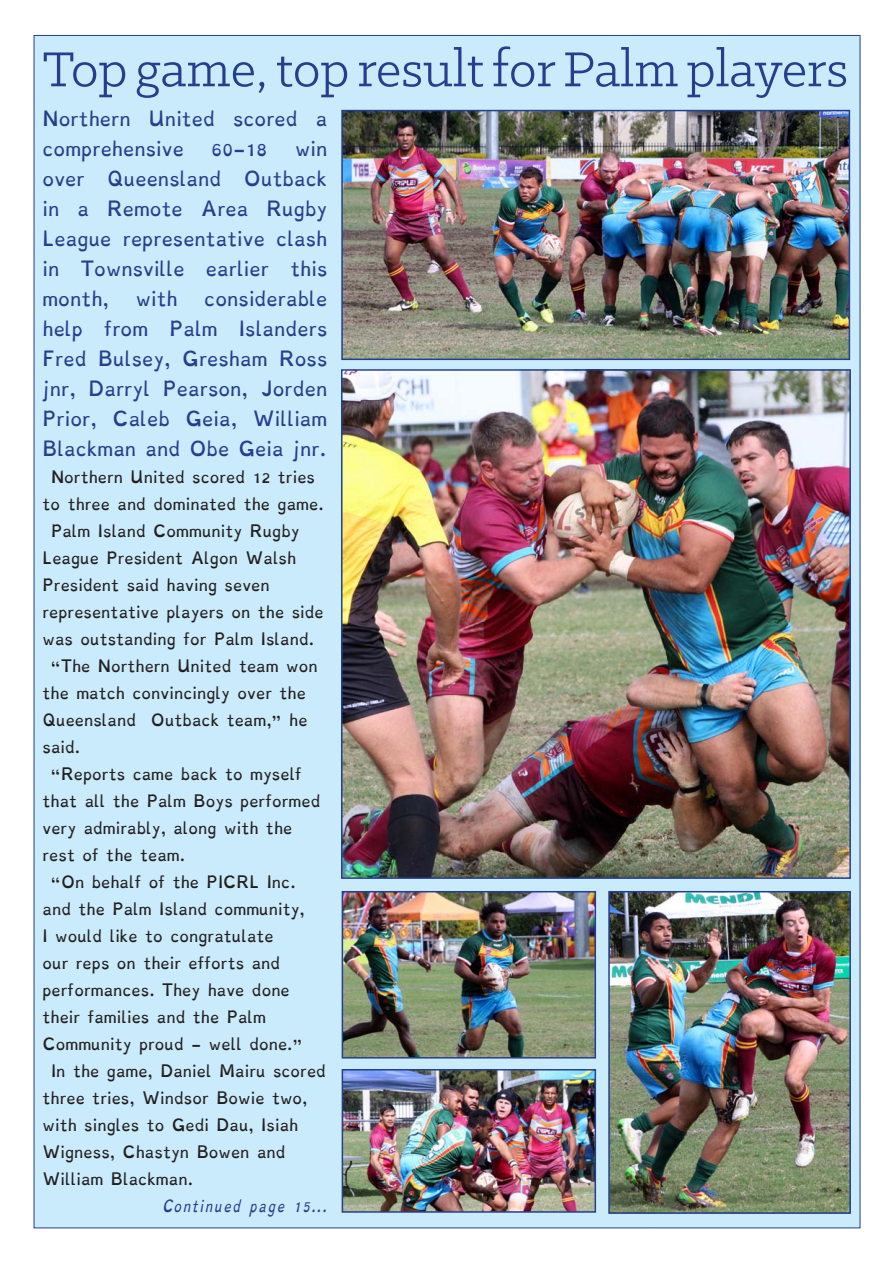
<style>
.page{position:relative;width:893px;height:1263px;background:#fff}
.page>*{position:absolute;margin:0;border:0;box-sizing:border-box;transform-origin:0 0}
.Heads{font:55.5px "Klinic Slab";color:#253f8e}
.t1{font:16.5px/30px "Dyslexie";color:#253f8e;text-align:justify}
.t2{font:13.5px/27px "Dyslexie";color:#231f20}
.t3{font:italic 13.5px "Dyslexie";color:#253f8e}
</style>
<div class="page">
<div style="left:34px;top:35px;width:826px;height:1193px;background:#caebfb"></div>
<img style="left:344px;top:113px;width:503px;height:244px">
<div style="left:341px;top:110px;width:509px;height:250px;border:2px solid #253f8e"></div>
<img style="left:345px;top:1072px;width:248px;height:138px">
<div style="left:342px;top:1069px;width:254px;height:144px;border:2px solid #253f8e"></div>
<img style="left:345px;top:894px;width:248px;height:161px">
<div style="left:342px;top:891px;width:254px;height:167px;border:2px solid #253f8e"></div>
<img style="left:611px;top:894px;width:237px;height:317px">
<div style="left:608px;top:891px;width:243px;height:323px;border:2px solid #253f8e"></div>
<img style="left:344px;top:372px;width:504px;height:504px">
<div style="left:341px;top:369px;width:510px;height:510px;border:2px solid #253f8e"></div>
<p class="Heads" style="left:43px;top:34px;width:807px">Top game, top result for Palm players</p>
<p class="t1" style="left:43px;top:104px;width:286px">Northern United scored a comprehensive</p>
<p class="t1" style="left:211px;top:134px;width:57px">60-18</p>
<p class="t1" style="left:295px;top:134px;width:34px">win</p>
<p class="t1" style="left:43px;top:164px;width:44px">over</p>
<p class="t1" style="left:107px;top:164px;width:116px">Queensland</p>
<p class="t1" style="left:43px;top:164px;width:286px;text-indent:201px">Outback in a Remote Area Rugby League representative clash in</p>
<p class="t1" style="left:81px;top:254px;width:105px">Townsville</p>
<p class="t1" style="left:206px;top:254px;width:65px">earlier</p>
<p class="t1" style="left:290px;top:254px;width:39px">this</p>
<p class="t1" style="left:43px;top:284px;width:68px">month,</p>
<p class="t1" style="left:136px;top:284px;width:43px">with</p>
<p class="t1" style="left:204px;top:284px;width:125px">considerable</p>
<p class="t1" style="left:43px;top:314px;width:42px">help</p>
<p class="t1" style="left:104px;top:314px;width:46px">from</p>
<p class="t1" style="left:169px;top:314px;width:50px">Palm</p>
<p class="t1" style="left:43px;top:314px;width:286px;text-indent:196px">Islanders Fred Bulsey, Gresham Ross jnr, Darryl Pearson, Jorden Prior, Caleb Geia, William Blackman and Obe Geia jnr.</p>
<p class="t2" style="left:43px;top:464px;width:283px;text-align:center">Northern United scored 12 tries to three and dominated the game.</p>
<p class="t2" style="left:43px;top:518px;width:283px;text-indent:9px">Palm Island Community Rugby<br>League President Algon Walsh<br>President said having seven representative players on the side was outstanding for Palm Island.</p>
<p class="t2" style="left:43px;top:653px;width:277px;text-indent:9px">“The Northern United team won the match convincingly over the<br>Queensland Outback team,” he said.</p>
<p class="t2" style="left:43px;top:761px;width:279px;text-indent:9px">“Reports came back to myself that all the Palm Boys performed very admirably, along with the rest of the team.</p>
<p class="t2" style="left:43px;top:869px;width:264px;text-indent:9px">“On behalf of the PICRL Inc. and the Palm Island community,<br>I would like to congratulate<br>our reps on their efforts and performances. They have done their families and the Palm<br>Community proud - well done.”</p>
<p class="t2" style="left:43px;top:1058px;width:285px;text-indent:9px">In the game, Daniel Mairu scored three tries, Windsor Bowie two, with singles to Gedi Dau, Isiah<br>Wigness, Chastyn Bowen and<br>William Blackman.</p>
<p class="t3" style="left:163px;top:1195px;width:165px">Continued page 15...</p>
</div>
